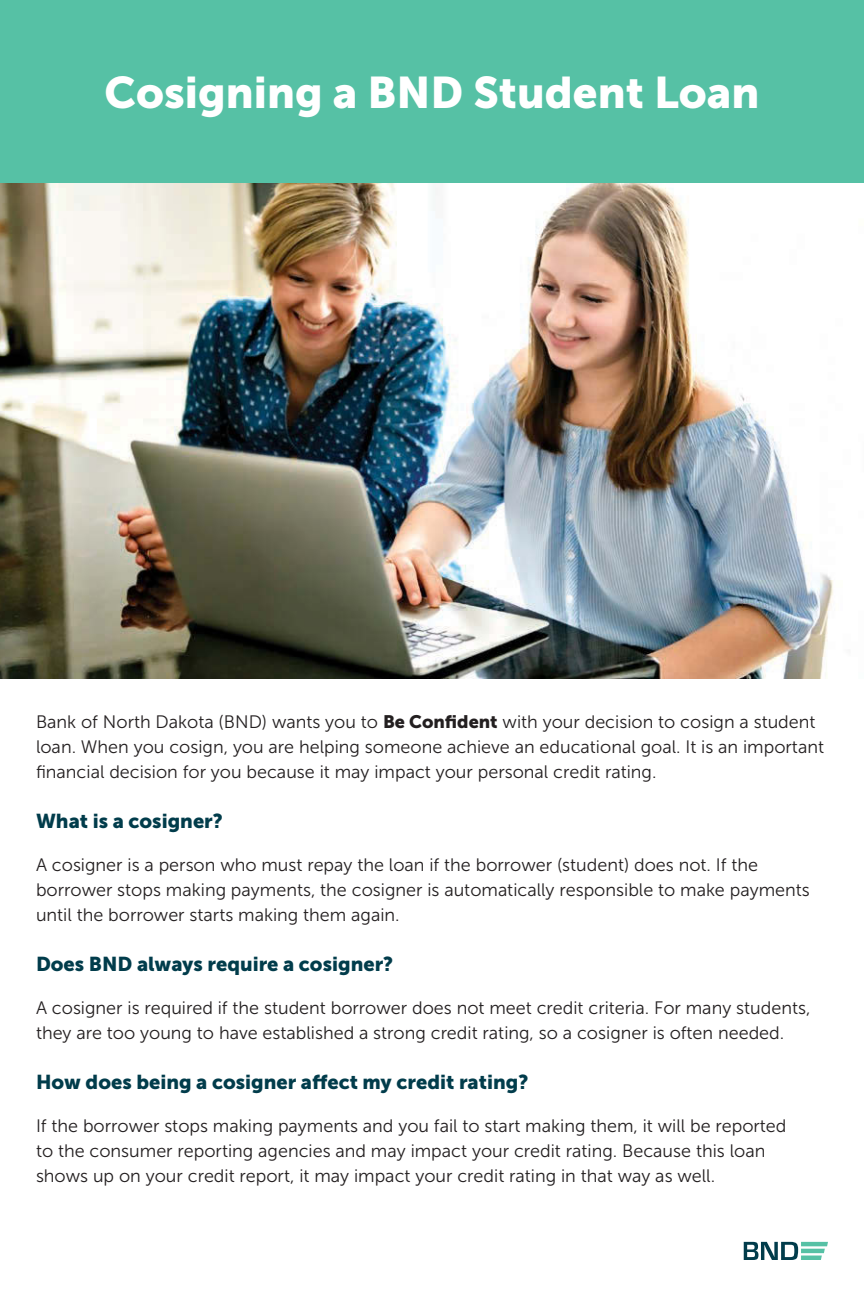
<style>
.page{position:relative;width:864px;height:1296px;background:#fff}
.page>*{position:absolute;margin:0;border:0;box-sizing:border-box;transform-origin:0 0}
.t1{font:44px "Museo Sans 900";color:#fff}
.t2{font:20px "Museo Sans 900";color:#013c4b}
.t3{font:18px/25px "Museo Sans 300";color:#231f20}
.s1{font-family:"Museo Sans 900"}
</style>
<div class="page">
<img style="left:0;top:183px;width:833px;height:495px">
<svg style="left:744px;top:1242px;width:84px;height:18px"></svg>
<div style="left:0;top:0;width:864px;height:183px;background:#56c1a5"></div>
<h1 class="t1" style="left:105px;top:68px;width:656px">Cosigning a BND Student Loan</h1>
<p class="t3" style="left:36px;top:709px;width:790px">Bank of North Dakota (BND) wants you to <span class="s1">Be Confident</span> with your decision to cosign a student loan. When you cosign, you are helping someone achieve an educational goal. It is an important financial decision for you because it may impact your personal credit rating.</p>
<p class="t2" style="left:36px;top:809px;width:188px">What is a cosigner?</p>
<p class="t3" style="left:36px;top:852px;width:775px">A cosigner is a person who must repay the loan if the borrower (student) does not. If the borrower stops making payments, the cosigner is automatically responsible to make payments until the borrower starts making them again.</p>
<p class="t2" style="left:36px;top:952px;width:359px">Does BND always require a cosigner?</p>
<p class="t3" style="left:36px;top:995px;width:776px">A cosigner is required if the student borrower does not meet credit criteria. For many students, they are too young to have established a strong credit rating, so a cosigner is often needed.</p>
<p class="t2" style="left:36px;top:1070px;width:494px">How does being a cosigner affect my credit rating?</p>
<p class="t3" style="left:36px;top:1113px;width:752px">If the borrower stops making payments and you fail to start making them, it will be reported to the consumer reporting agencies and may impact your credit rating. Because this loan shows up on your credit report, it may impact your credit rating in that way as well.</p>
</div>
